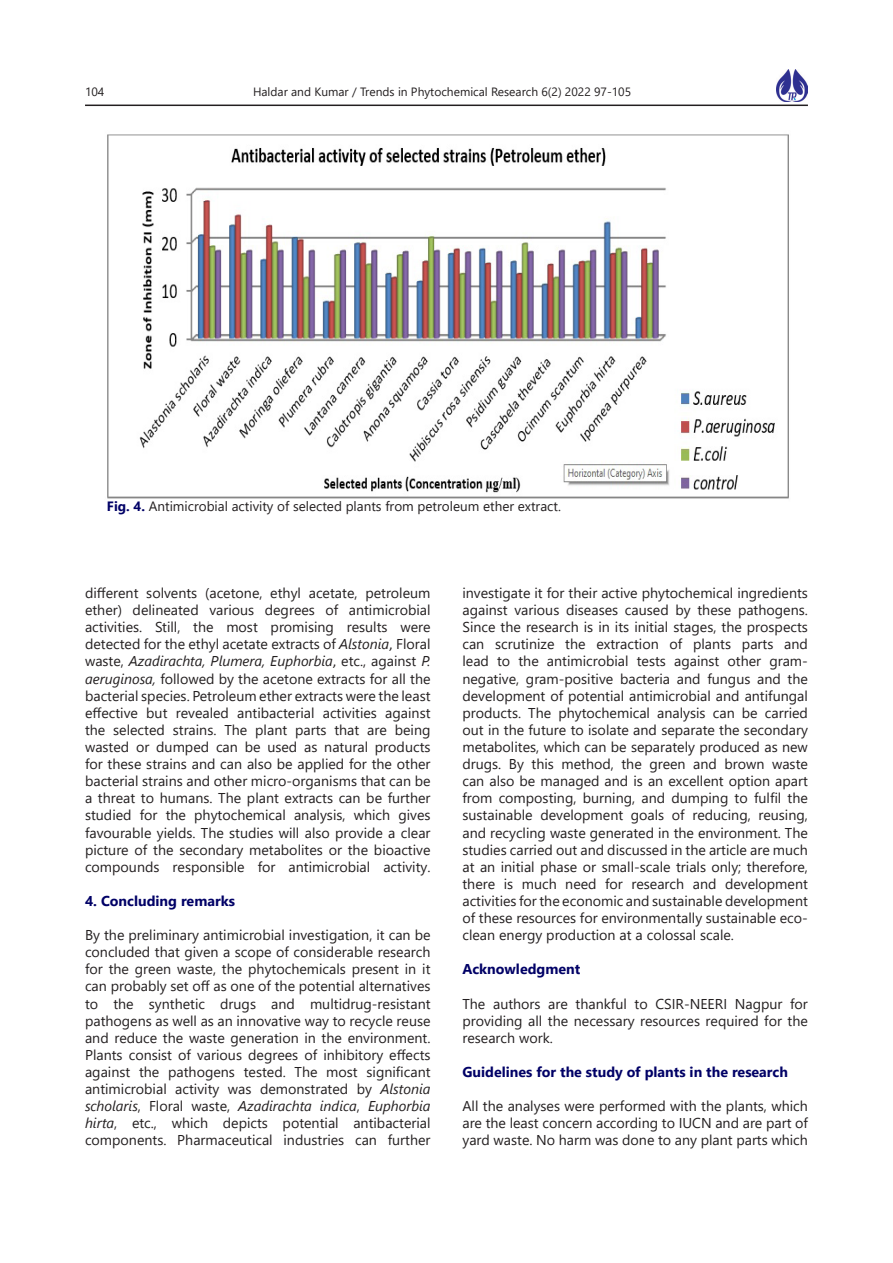
<style>
.page{position:relative;width:893px;height:1263px;background:#fff}
.page>*{position:absolute;margin:0;border:0;box-sizing:border-box;transform-origin:0 0}
.t1{font:14.25px/17.1px "Segoe UI";color:#231f20;text-align:justify}
.t2{font:700 14.25px "Segoe UI";color:#006}
.t3{font:13.5px "Segoe UI";color:#231f20}
.t4{font:12px "Segoe UI";color:#231f20}
.s1{font-weight:700;color:#006}
.s2{font-style:italic}
.s3{font-family:"Calibri"}
</style>
<div class="page">
<hr style="left:85px;top:105px;width:723px;height:1px;background:#231f20">
<img style="left:776px;top:69px;width:32px;height:32px">
<img style="left:107px;top:134px;width:682px;height:365px">
<p class="t4" style="left:85px;top:80px;width:21px">104</p>
<p class="t4" style="left:253px;top:81px;width:380px">Haldar and Kumar / Trends in Phytochemical Research 6(2) 2022 97-105</p>
<p class="t3" style="left:107px;top:494px;width:455px"><span class="s1">Fig. 4.</span> Antimicrobial activity of selected plants from petroleum ether extract.</p>
<p class="t1" style="left:85px;top:583px;width:347px">different solvents (acetone, ethyl acetate, petroleum ether) delineated various degrees of antimicrobial activities. Still, the most promising results were detected for the ethyl acetate extracts of <span class="s2">Alstonia</span><span class="s3">,</span> Floral waste, <span class="s2">Azadirachta, Plumera, Euphorbia</span><span class="s3">,</span> etc., against <span class="s2">P. aeruginosa,</span> followed by the acetone extracts for all the bacterial species. Petroleum ether extracts were the least effective but revealed antibacterial activities against the selected strains. The plant parts that are being wasted or dumped can be used as natural products for these strains and can also be applied for the other bacterial strains and other micro-organisms that can be a threat to humans. The plant extracts can be further studied for the phytochemical analysis, which gives favourable yields. The studies will also provide a clear picture of the secondary metabolites or the bioactive compounds responsible for antimicrobial activity.</p>
<p class="t2" style="left:85px;top:887px;width:151px">4. Concluding remarks</p>
<p class="t1" style="left:85px;top:925px;width:347px">By the preliminary antimicrobial investigation, it can be concluded that given a scope of considerable research for the green waste, the phytochemicals present in it can probably set off as one of the potential alternatives to the synthetic drugs and multidrug-resistant pathogens as well as an innovative way to recycle reuse and reduce the waste generation in the environment.<br>Plants consist of various degrees of inhibitory effects against the pathogens tested. The most significant antimicrobial activity was demonstrated by <span class="s2">Alstonia scholaris</span>, Floral waste, <span class="s2">Azadirachta indica</span>, <span class="s2">Euphorbia hirta</span>, etc., which depicts potential antibacterial components. Pharmaceutical industries can further</p>
<p class="t1" style="left:462px;top:583px;width:347px">investigate it for their active phytochemical ingredients against various diseases caused by these pathogens.<br>Since the research is in its initial stages, the prospects can scrutinize the extraction of plants parts and lead to the antimicrobial tests against other gram&shy;negative, gram-positive bacteria and fungus and the development of potential antimicrobial and antifungal products. The phytochemical analysis can be carried out in the future to isolate and separate the secondary metabolites, which can be separately produced as new drugs. By this method, the green and brown waste can also be managed and is an excellent option apart from composting, burning, and dumping to fulfil the sustainable development goals of reducing, reusing, and recycling waste generated in the environment. The studies carried out and discussed in the article are much at an initial phase or small-scale trials only; therefore, there is much need for research and development activities for the economic and sustainable development of these resources for environmentally sustainable eco&shy;clean energy production at a colossal scale.</p>
<p class="t2" style="left:462px;top:956px;width:119px">Acknowledgment</p>
<p class="t1" style="left:462px;top:994px;width:347px">The authors are thankful to CSIR-NEERI Nagpur for providing all the necessary resources required for the research work.</p>
<p class="t2" style="left:462px;top:1058px;width:327px">Guidelines for the study of plants in the research</p>
<p class="t1" style="left:462px;top:1096px;width:347px">All the analyses were performed with the plants, which are the least concern according to IUCN and are part of yard waste. No harm was done to any plant parts which</p>
</div>
